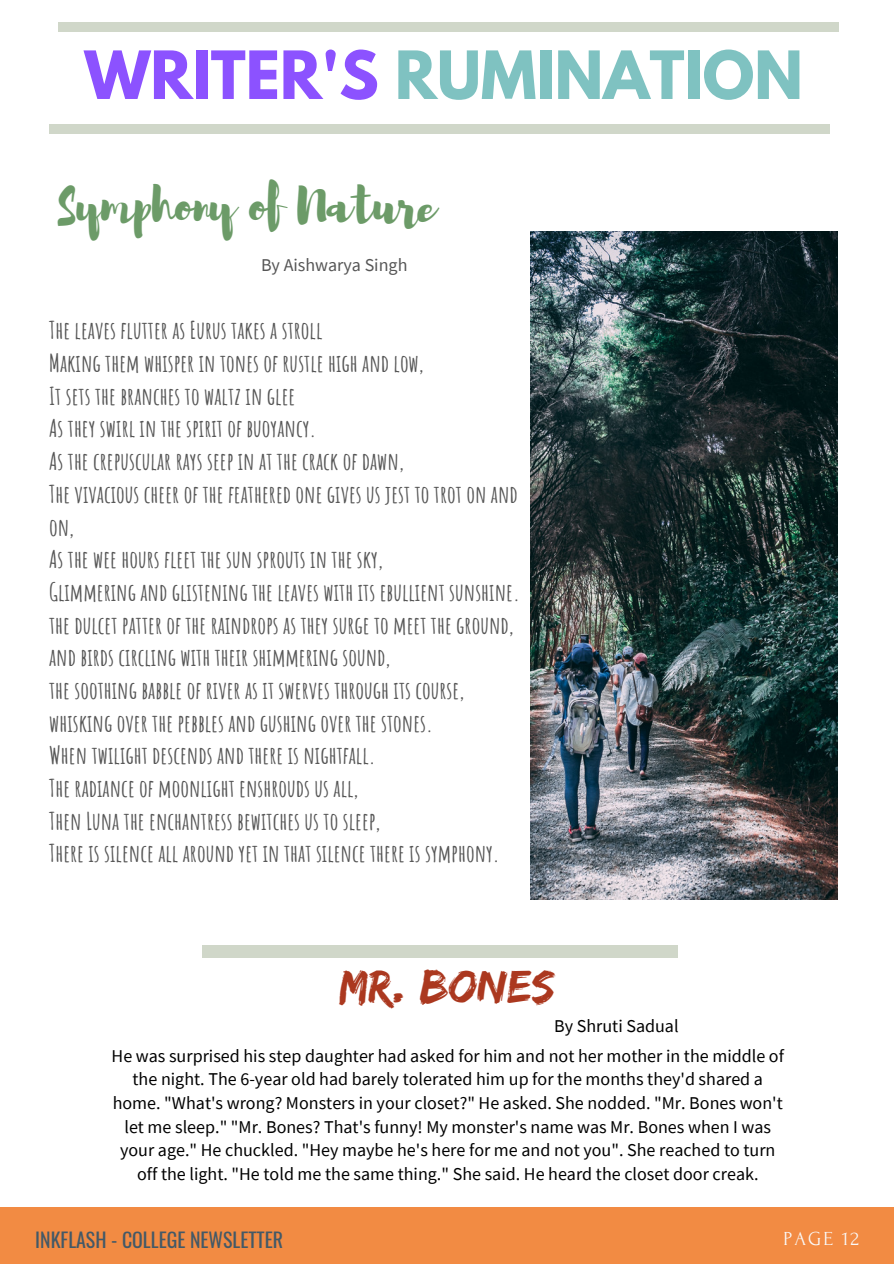
<style>
.page{position:relative;width:894px;height:1264px;background:#fff}
.page>*{position:absolute;margin:0;border:0;box-sizing:border-box;transform-origin:0 0}
.t1{font:700 58.8px "League Spartan";color:#7fc2c1}
.t2{font:48px "Brusher";color:#6c9b68}
.t3{font:48px "Edo";color:#ab381f}
.t4{font:700 24px/32.7px "Amatic SC";color:#565656}
.t5{font:19.8px "Oswald";color:#435967}
.t6{font:19.8px "Forum";letter-spacing:.1em;color:#fafafa}
.t7{font:18px/23.7px "Source Sans Pro";color:#000;text-align:center}
.t8{font:18px "Source Sans Pro";color:#565656}
.s1{color:#8c52ff}
</style>
<div class="page">
<div style="left:0;top:1207px;width:893px;height:56px;background:#f28b43"></div>
<img style="left:530px;top:232px;width:307px;height:667px">
<div style="left:58px;top:22px;width:780px;height:9px;background:#d0d7c9"></div>
<div style="left:49px;top:125px;width:780px;height:9px;background:#d0d7c9"></div>
<div style="left:202px;top:945px;width:475px;height:12px;background:#d0d7c9"></div>
<h1 class="t1" style="left:84px;top:46px;width:719px"><span class="s1">WRITER'S</span> RUMINATION</h1>
<h2 class="t2" style="left:58px;top:173px;width:380px">Symphony of Nature</h2>
<p class="t8" style="left:261px;top:253px;width:148px">By Aishwarya Singh</p>
<p class="t4" style="left:49px;top:314px;width:472px">The leaves flutter as Eurus takes a stroll<br>Making them whisper in tones of rustle high and low,<br>It sets the branches to waltz in glee<br>As they swirl in the spirit of buoyancy.<br>As the crepuscular rays seep in at the crack of dawn,<br>The vivacious cheer of the feathered one gives us jest to trot on and on,<br>As the wee hours fleet the sun sprouts in the sky,<br>Glimmering and glistening the leaves with its ebullient sunshine. the dulcet patter of the raindrops as they surge to meet the ground, and birds circling with their shimmering sound,<br>the soothing babble of river as it swerves through its course, whisking over the pebbles and gushing over the stones.<br>When twilight descends and there is nightfall.<br>The radiance of moonlight enshrouds us all,<br>Then Luna the enchantress bewitches us to sleep,<br>There is silence all around yet in that silence there is symphony.</p>
<h2 class="t3" style="left:339px;top:958px;width:217px">MR. BONES</h2>
<p class="t7" style="left:554px;top:1013px;width:126px">By Shruti Sadual</p>
<p class="t7" style="left:111px;top:1043px;width:673px">He was surprised his step daughter had asked for him and not her mother in the middle of the night. The 6-year old had barely tolerated him up for the months they'd shared a home. "What's wrong? Monsters in your closet?" He asked. She nodded. "Mr. Bones won't let me sleep." "Mr. Bones? That's funny! My monster's name was Mr. Bones when I was your age." He chuckled. "Hey maybe he's here for me and not you". She reached to turn off the light. "He told me the same thing." She said. He heard the closet door creak.</p>
<p class="t5" style="left:35px;top:1224px;width:249px">INKFLASH - COLLEGE NEWSLETTER</p>
<p class="t6" style="left:783px;top:1228px;width:77px">PAGE 12</p>
</div>
